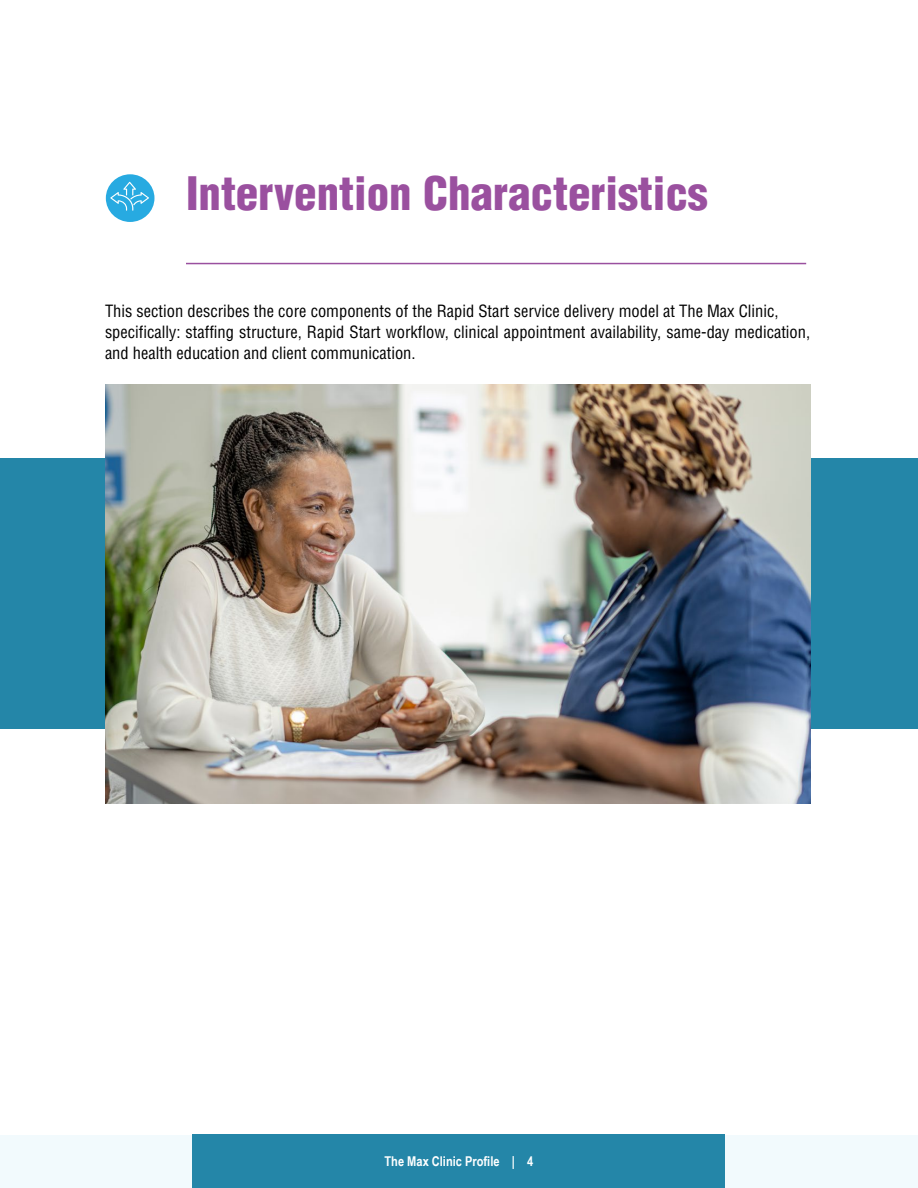
<style>
.page{position:relative;width:918px;height:1188px;background:#fff}
.page>*{position:absolute;margin:0;border:0;box-sizing:border-box;transform-origin:0 0}
.t1{font:900 condensed 45px "Helvetica";color:#9a509f}
.t2{font:condensed 16.5px/21px "Helvetica";color:#000}
.t3{font:700 13.5px "Arial Narrow";color:#fff}
</style>
<div class="page">
<div style="left:0;top:459px;width:918px;height:270px;background:#2486a8"></div>
<hr style="left:186px;top:263px;width:620px;height:1px;background:#9a509f">
<img style="left:105px;top:384px;width:705px;height:420px">
<div style="left:106px;top:174px;width:48px;height:48px;background:#27aae1;border-radius:50%"></div>
<svg style="left:110px;top:182px;width:39px;height:29px"></svg>
<div style="left:0;top:1135px;width:918px;height:53px;background:#f2fafd"></div>
<div style="left:193px;top:1134px;width:532px;height:54px;background:#2486a8"></div>
<h2 class="t1" style="left:186px;top:165px;width:523px">Intervention Characteristics</h2>
<p class="t2" style="left:105px;top:300px;width:707px">This section describes the core components of the Rapid Start service delivery model at The Max Clinic, specifically: staffing structure, Rapid Start workflow, clinical appointment availability, same-day medication, and health education and client communication.</p>
<p class="t3" style="left:385px;top:1151px;width:150px">The Max Clinic Profile | 4</p>
</div>
